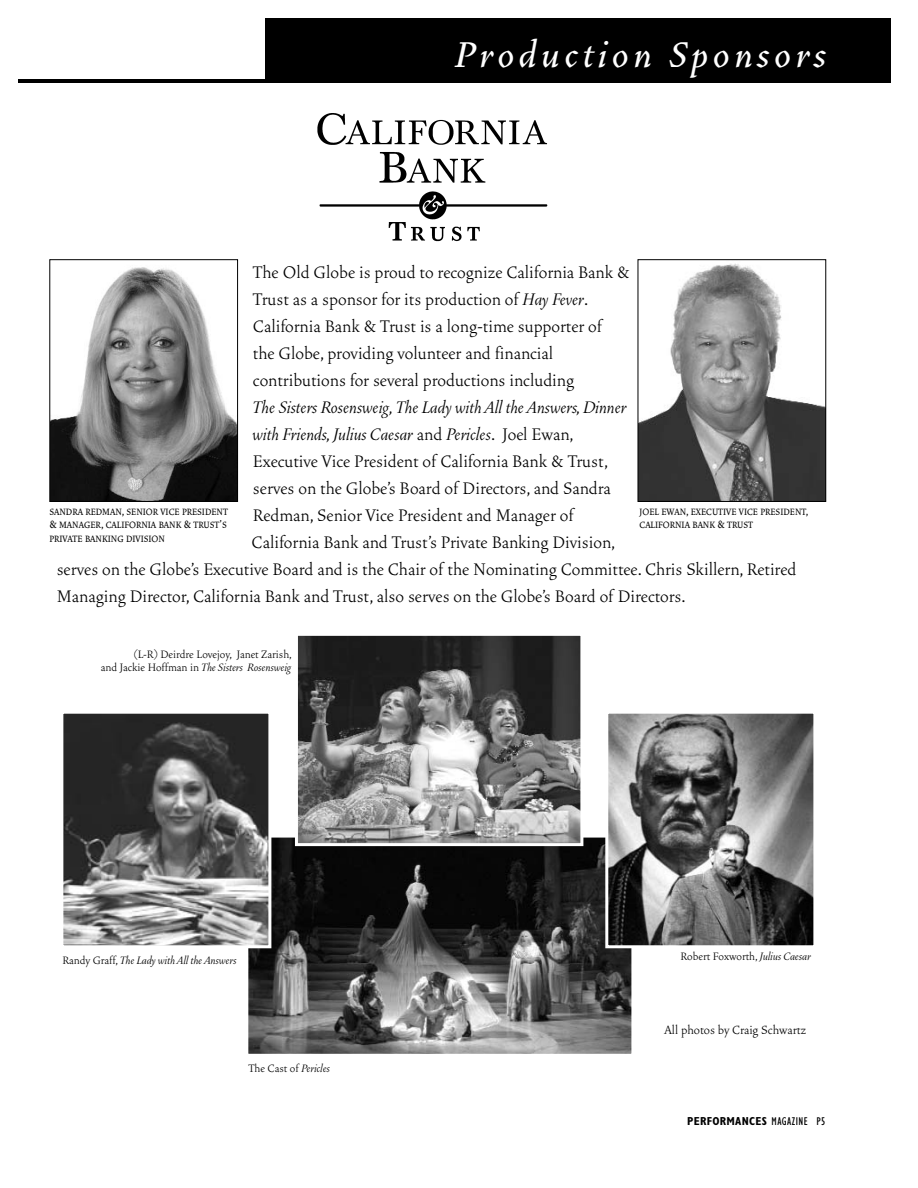
<style>
.page{position:relative;width:918px;height:1188px;background:#fff}
.page>*{position:absolute;margin:0;border:0;box-sizing:border-box;transform-origin:0 0}
.t1{font:italic 500 45px "Vendetta";letter-spacing:.1em;color:#fff}
.t2{font:300 21px/27px "Vendetta";color:#000}
.t3{font:italic 300 21px "Vendetta";color:#000}
.t4{font:300 15px "Vendetta";color:#000}
.t5{font:300 13.5px/13.5px "Vendetta";color:#000;text-align:right}
.t6{font:italic 300 13.5px "Vendetta";color:#000}
.t7{font:700 condensed 11.7px "Gill Sans";letter-spacing:.025em;color:#000}
.t8{font:500 11.55px/13.5px "Vendetta";color:#000;text-align:justify;scale:.9 1}
.s1{font-style:italic}
.s2{font-style:normal}
.s3{font-size:13.5px}
.s4{font-weight:400}
</style>
<div class="page">
<div style="left:266px;top:18px;width:625px;height:64px;background:#000"></div>
<hr style="left:18px;top:79px;width:829px;height:3px;background:#000">
<img style="left:317px;top:113px;width:231px;height:129px">
<img style="left:249px;top:839px;width:381px;height:214px">
<div style="left:245px;top:835px;width:389px;height:222px;border:3px solid #fff"></div>
<img style="left:609px;top:715px;width:203px;height:229px">
<div style="left:605px;top:711px;width:211px;height:237px;border:3px solid #fff"></div>
<img style="left:64px;top:715px;width:203px;height:229px">
<div style="left:60px;top:711px;width:211px;height:237px;border:3px solid #fff"></div>
<img style="left:51px;top:267px;width:185px;height:233px">
<div style="left:49px;top:259px;width:189px;height:243px;border:1px solid #000"></div>
<img style="left:640px;top:264px;width:184px;height:236px">
<div style="left:638px;top:259px;width:188px;height:243px;border:1px solid #000"></div>
<img style="left:299px;top:637px;width:280px;height:205px">
<div style="left:295px;top:633px;width:288px;height:213px;border:3px solid #fff"></div>
<h1 class="t1" style="left:456px;top:38px;width:373px">Production Sponsors</h1>
<p class="t2" style="left:253px;top:261px;width:378px">The Old Globe is proud to recognize California Bank &amp; Trust as a sponsor for its production of <span class="s1">Hay Fever</span>.<br>California Bank &amp; Trust is a long-time supporter of<br>the Globe, providing volunteer and financial contributions for several productions including</p>
<p class="t3" style="left:253px;top:400px;width:375px">The Sisters Rosensweig, The Lady with All the Answers, Dinner</p>
<p class="t3" style="left:253px;top:427px;width:322px">with Friends, Julius Caesar <span class="s2">and</span> Pericles<span class="s2">. Joel Ewan,</span></p>
<p class="t2" style="left:253px;top:450px;width:357px">Executive Vice President of California Bank &amp; Trust,</p>
<p class="t2" style="left:253px;top:477px;width:359px">serves on the Globe’s Board of Directors, and Sandra</p>
<p class="t2" style="left:253px;top:504px;width:322px">Redman, Senior Vice President and Manager of</p>
<p class="t2" style="left:252px;top:531px;width:365px">California Bank and Trust’s Private Banking Division,</p>
<p class="t2" style="left:57px;top:558px;width:741px">serves on the Globe’s Executive Board and is the Chair of the Nominating Committee. Chris Skillern, Retired</p>
<p class="t2" style="left:57px;top:585px;width:630px">Managing Director, California Bank and Trust, also serves on the Globe’s Board of Directors.</p>
<p class="t8" style="left:49px;top:506px;width:200px">SANDRA REDMAN<span class="s3">,</span> SENIOR VICE PRESIDENT <span class="s3">&amp;</span> MANAGER<span class="s3">,</span> CALIFORNIA BANK <span class="s3">&amp;</span> TRUST<span class="s3">’</span>S PRIVATE BANKING DIVISION</p>
<p class="t8" style="left:640px;top:506px;width:189px">JOEL EWAN<span class="s3">,</span> EXECUTIVE VICE PRESIDENT<span class="s3">,<br></span>CALIFORNIA BANK <span class="s3">&amp;</span> TRUST</p>
<p class="t5" style="left:101px;top:649px;width:193px">(L-R) Deirdre Lovejoy, Janet Zarish,<br>and Jackie Hoffman in <span class="s1">The Sisters Rosensweig</span></p>
<p class="t6" style="left:62px;top:956px;width:176px"><span class="s2">Randy Graff,</span> The Lady with All the Answers</p>
<p class="t5" style="left:248px;top:1062px;width:83px">The Cast of <span class="s1">Pericles</span></p>
<p class="t5" style="left:681px;top:950px;width:132px">Robert Foxworth, <span class="s1">Julius Caesar</span></p>
<p class="t4" style="left:665px;top:1025px;width:143px">All photos by Craig Schwartz</p>
<p class="t7" style="left:687px;top:1117px;width:140px">PERFORMANCES <span class="s4">MAGAZINE P5</span></p>
</div>
